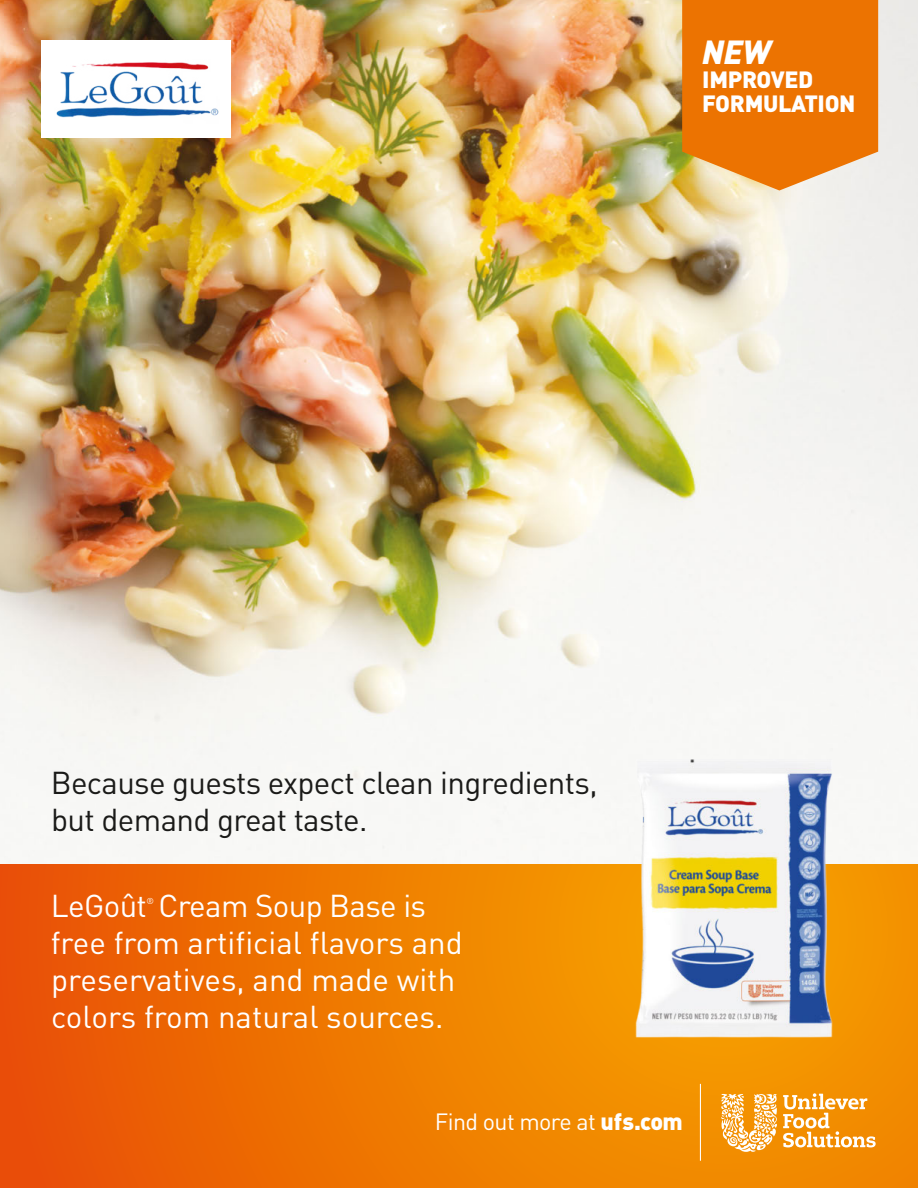
<style>
.page{position:relative;width:918px;height:1188px;background:#fff}
.page>*{position:absolute;margin:0;border:0;box-sizing:border-box;transform-origin:0 0}
.t1{font:italic 900 33px "DIN Pro";color:#fff}
.t2{font:31.2px/36.9px "DIN Pro";color:#fff}
.t3{font:31.2px/36.9px "DIN Pro";letter-spacing:-.02em;color:#1a1a18}
.t4{font:31.2px "DIN Pro";letter-spacing:-.02em;color:#fff}
.t5{font:23.25px "DIN Pro";letter-spacing:-.025em;color:#fff}
.t6{font:900 23.25px/24px "DIN Pro";letter-spacing:-.015em;color:#fff}
.t7{font:8.55px "DIN Pro";color:#fff}
.s1{font-weight:900}
</style>
<div class="page">
<img style="left:0;top:0;width:918px;height:864px">
<svg style="left:0;top:864px;width:918px;height:324px;background:#ee7601"></svg>
<hr style="left:700px;top:1084px;width:1px;height:77px;background:#fff">
<svg style="left:783px;top:1093px;width:93px;height:54px"></svg>
<svg style="left:721px;top:1094px;width:56px;height:58px"></svg>
<img style="left:586px;top:751px;width:295px;height:295px">
<div style="left:41px;top:40px;width:189px;height:98px;background:#fff"></div>
<img style="left:56px;top:62px;width:163px;height:56px">
<svg style="left:682px;top:0;width:196px;height:190px;background:#eb7e14"></svg>
<p class="t1" style="left:702px;top:26px;width:70px">NEW</p>
<p class="t6" style="left:702px;top:65px;width:155px">IMPROVED<br>FORMULATION</p>
<p class="t3" style="left:51px;top:761px;width:548px">Because guests expect clean ingredients, but demand great taste.</p>
<p class="t4" style="left:51px;top:881px;width:377px">LeGoût Cream Soup Base is</p>
<p class="t7" style="left:146px;top:895px;width:9px">®</p>
<p class="t2" style="left:51px;top:921px;width:413px">free from artificial flavors and preservatives, and made with colors from natural sources.</p>
<p class="t5" style="left:435px;top:1103px;width:250px">Find out more at <span class="s1">ufs.com</span></p>
</div>
